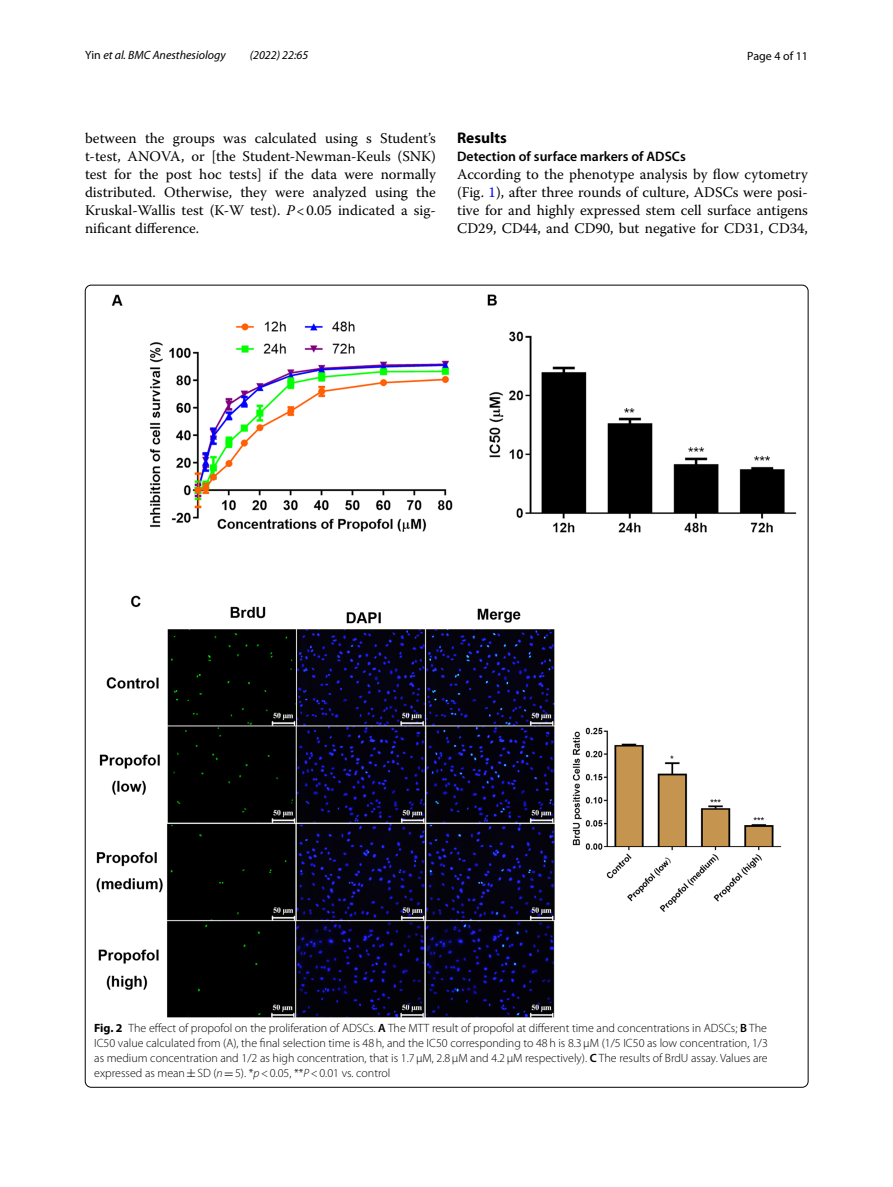
<style>
.page{position:relative;width:893px;height:1187px;background:#fff}
.page>*{position:absolute;margin:0;border:0;box-sizing:border-box;transform-origin:0 0}
.t1{font:700 15.45px "Myriad Pro";color:#000}
.t2{font:14.7px/18px "Warnock Pro";color:#000;text-align:justify}
.t3{font:600 13.8px "Myriad Pro";color:#000}
.t4{font:300 12px/15px "Myriad Pro";color:#000;text-align:justify}
.t5{font:italic 12px "Myriad Pro";color:#000}
.t6{font:12px "Myriad Pro";color:#000}
.s1{font-style:normal}
.s2{font-style:italic}
.s3{color:#00f}
.s4{font-weight:700}
.s5{font-weight:600}
.s6{font-family:"MTSY";font-weight:400}
</style>
<div class="page">
<img style="left:96px;top:294px;width:701px;height:722px">
<p class="t5" style="left:85px;top:48px;width:142px"><span class="s1">Yin</span> et al. BMC Anesthesiology</p>
<p class="t5" style="left:250px;top:48px;width:60px">(2022) 22:65</p>
<p class="t6" style="left:747px;top:48px;width:62px">Page 4 of 11</p>
<p class="t2" style="left:85px;top:128px;width:352px">between the groups was calculated using s Student’s t-test, ANOVA, or [the Student-Newman-Keuls (SNK) test for the post hoc tests] if the data were normally distributed. Otherwise, they were analyzed using the Kruskal-Wallis test (K-W test). <span class="s2">P</span>&lt;0.05 indicated a sig&shy;nificant difference.</p>
<p class="t1" style="left:457px;top:128px;width:51px">Results</p>
<p class="t3" style="left:457px;top:148px;width:230px">Detection of surface markers of ADSCs</p>
<p class="t2" style="left:457px;top:165px;width:352px">According to the phenotype analysis by flow cytometry (Fig. <span class="s3">1</span>), after three rounds of culture, ADSCs were posi&shy;tive for and highly expressed stem cell surface antigens CD29, CD44, and CD90, but negative for CD31, CD34,</p>
<p class="t4" style="left:94px;top:1020px;width:675px"><span class="s4">Fig. 2</span> The effect of propofol on the proliferation of ADSCs. <span class="s5">A</span> The MTT result of propofol at different time and concentrations in ADSCs; <span class="s5">B</span> The IC50 value calculated from (A), the final selection time is 48h, and the IC50 corresponding to 48h is 8.3μM (1/5 IC50 as low concentration, 1/3 as medium concentration and 1/2 as high concentration, that is 1.7μM, 2.8μM and 4.2μM respectively). <span class="s5">C</span> The results of BrdU assay. Values are expressed as mean<span class="s6">±</span>SD (<span class="s2">n</span><span class="s6">=</span>5). *<span class="s2">p</span>&lt;0.05, **<span class="s2">P</span>&lt;0.01 vs. control</p>
</div>
